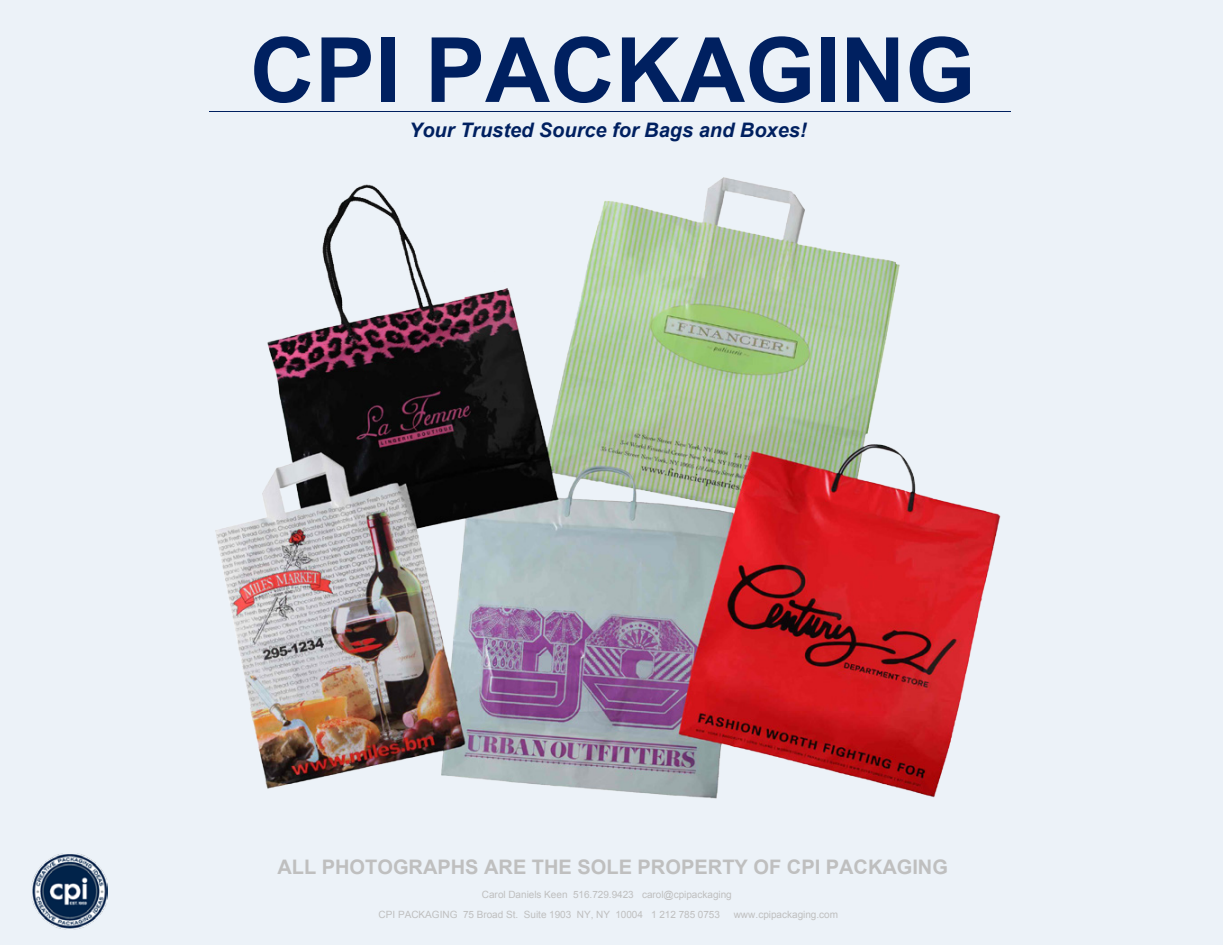
<style>
.page{position:relative;width:1223px;height:945px;background:#fff}
.page>*{position:absolute;margin:0;border:0;box-sizing:border-box;transform-origin:0 0}
.t1{font:700 90px "Arial";color:#002060}
.t2{font:700 20px "Arial";color:#bfbfbf}
.t3{font:italic 700 20px "Arial";color:#002060}
.t4{font:10px/19.8px "Arial";letter-spacing:-.005em;color:#bfbfbf}
</style>
<div class="page">
<div style="left:0;top:0;width:1222px;height:944px;background:#ecf2f8"></div>
<hr style="left:210px;top:111px;width:801px;height:1px;background:#002060">
<img style="left:31px;top:853px;width:77px;height:76px">
<img style="left:215px;top:177px;width:786px;height:622px">
<h1 class="t1" style="left:250px;top:11px;width:727px">CPI PACKAGING</h1>
<h2 class="t3" style="left:409px;top:117px;width:399px">Your Trusted Source for Bags and Boxes!</h2>
<h2 class="t2" style="left:277px;top:854px;width:671px">ALL PHOTOGRAPHS ARE THE SOLE PROPERTY OF CPI PACKAGING</h2>
<p class="t4" style="left:378px;top:885px;width:355px;text-indent:103px">Carol Daniels Keen 516.729.9423 carol@cpipackaging<br>CPI PACKAGING 75 Broad St. Suite 1903 NY, NY 10004 1 212 785 0753</p>
<p class="t4" style="left:733px;top:904px;width:106px">www.cpipackaging.com</p>
</div>
